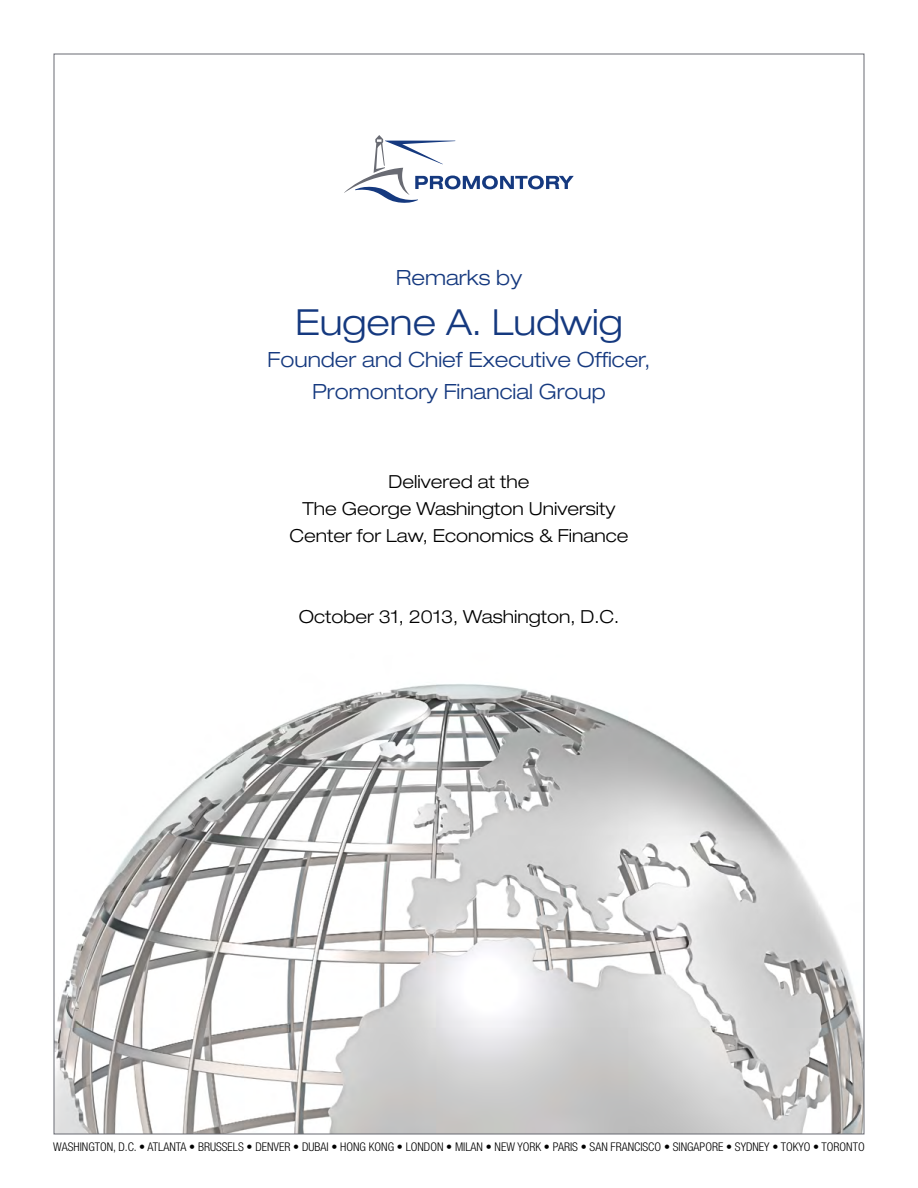
<style>
.page{position:relative;width:918px;height:1188px;background:#fff}
.page>*{position:absolute;margin:0;border:0;box-sizing:border-box;transform-origin:0 0}
.t1{font:300 expanded 36px "Helvetica Neue LT Std";color:#15397f}
.t2{font:300 expanded 21px/32px "Helvetica Neue LT Std";color:#15397f;text-align:center}
.t3{font:300 expanded 18px/27px "Helvetica Neue LT Std";color:#000;text-align:center}
.t4{font:300 condensed 12px "Helvetica Neue LT Std";color:#000}
</style>
<div class="page">
<img style="left:56px;top:684px;width:806px;height:448px">
<svg style="left:344px;top:135px;width:230px;height:68px"></svg>
<h2 class="t2" style="left:396px;top:261px;width:128px">Remarks by</h2>
<h1 class="t1" style="left:295px;top:301px;width:329px">Eugene A. Ludwig</h1>
<h2 class="t2" style="left:268px;top:343px;width:384px">Founder and Chief Executive Officer,<br>Promontory Financial Group</h2>
<h3 class="t3" style="left:289px;top:468px;width:341px">Delivered at the<br>The George Washington University<br>Center for Law, Economics &amp; Finance</h3>
<h3 class="t3" style="left:299px;top:603px;width:322px">October 31, 2013, Washington, D.C.</h3>
<p class="t4" style="left:53px;top:1140px;width:813px">WASHINGTON, D.C. • ATLANTA • BRUSSELS • DENVER • DUBAI • HONG KONG • LONDON • MILAN • NEW YORK • PARIS • SAN FRANCISCO • SINGAPORE • SYDNEY • TOKYO • TORONTO</p>
</div>
